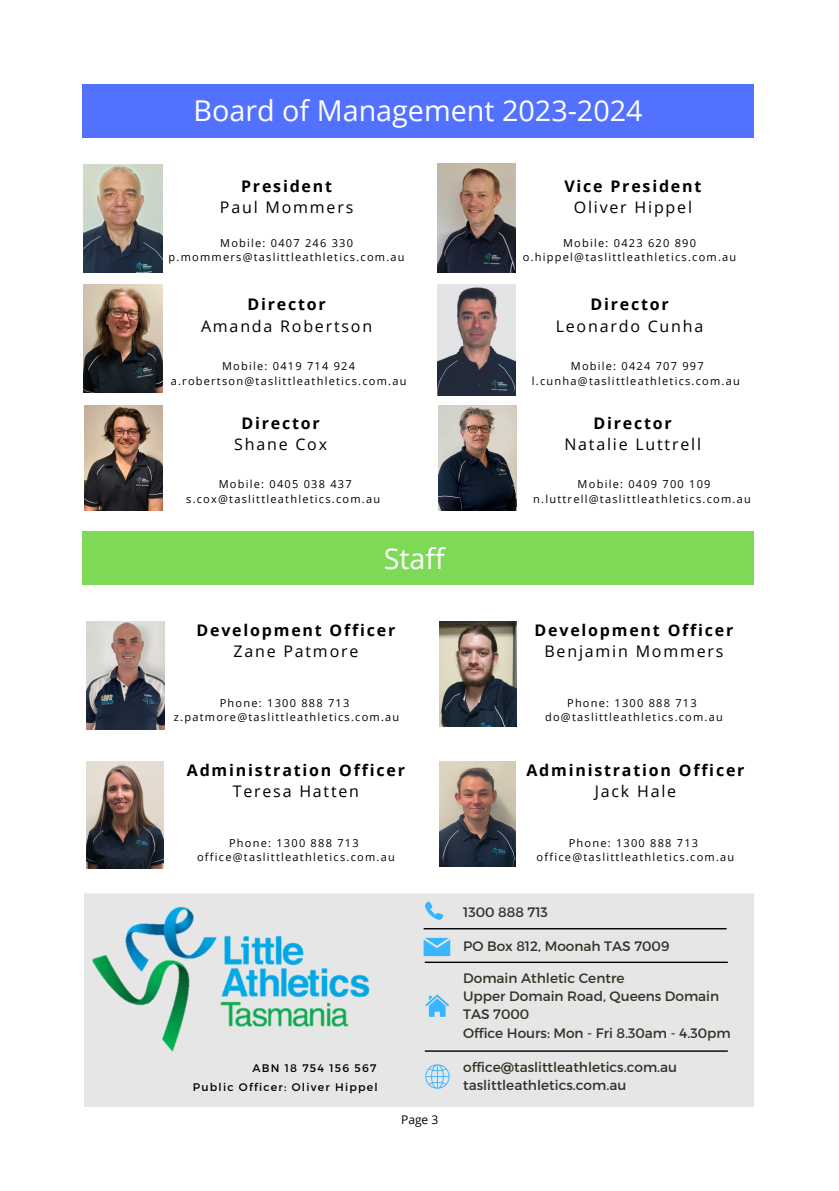
<style>
.page{position:relative;width:839px;height:1191px;background:#fff}
.page>*{position:absolute;margin:0;border:0;box-sizing:border-box;transform-origin:0 0}
.t1{font:28.8px "Open Sans";color:#fff}
.t2{font:700 16px "Open Sans";letter-spacing:.11em;color:#000}
.t3{font:16px "Open Sans";letter-spacing:.11em;color:#000}
.t4{font:13.6px "Montserrat";color:#2c3527}
.t5{font:12px "Open Sans";color:#000}
.t6{font:11px/14.6px "Open Sans";letter-spacing:.11em;color:#000;text-align:center}
.t7{font:11px "Montserrat";letter-spacing:.11em;color:#000}
</style>
<div class="page">
<div style="left:82px;top:84px;width:671px;height:53px;background:#5271ff"></div>
<div style="left:82px;top:532px;width:671px;height:53px;background:#7ed957"></div>
<div style="left:85px;top:896px;width:668px;height:210px;background:#e6e6e6"></div>
<svg style="left:425px;top:902px;width:18px;height:18px"></svg>
<hr style="left:423px;top:928px;width:303px;height:1px;background:#000">
<svg style="left:425px;top:994px;width:24px;height:23px"></svg>
<svg style="left:425px;top:1064px;width:25px;height:25px"></svg>
<svg style="left:423px;top:938px;width:27px;height:18px"></svg>
<hr style="left:425px;top:962px;width:302px;height:1px;background:#000">
<hr style="left:425px;top:1050px;width:302px;height:2px;background:#000">
<img style="left:84px;top:893px;width:297px;height:162px">
<img style="left:84px;top:164px;width:78px;height:108px">
<img style="left:84px;top:285px;width:78px;height:108px">
<img style="left:84px;top:405px;width:78px;height:105px">
<img style="left:438px;top:163px;width:78px;height:110px">
<img style="left:438px;top:285px;width:78px;height:111px">
<img style="left:87px;top:622px;width:78px;height:108px">
<img style="left:87px;top:762px;width:76px;height:106px">
<img style="left:440px;top:761px;width:76px;height:105px">
<img style="left:440px;top:622px;width:76px;height:105px">
<img style="left:438px;top:405px;width:78px;height:105px">
<p class="t1" style="left:194px;top:91px;width:450px">Board of Management 2023-2024</p>
<p class="t2" style="left:241px;top:175px;width:92px">President</p>
<p class="t3" style="left:220px;top:196px;width:135px">Paul Mommers</p>
<p class="t6" style="left:169px;top:235px;width:237px">Mobile: 0407 246 330 p.mommers@taslittleathletics.com.au</p>
<p class="t2" style="left:247px;top:293px;width:80px">Director</p>
<p class="t3" style="left:201px;top:315px;width:173px">Amanda Robertson</p>
<p class="t6" style="left:171px;top:359px;width:237px">Mobile: 0419 714 924 a.robertson@taslittleathletics.com.au</p>
<p class="t2" style="left:241px;top:412px;width:80px">Director</p>
<p class="t3" style="left:234px;top:433px;width:94px">Shane Cox</p>
<p class="t6" style="left:186px;top:476px;width:195px">Mobile: 0405 038 437 s.cox@taslittleathletics.com.au</p>
<p class="t1" style="left:384px;top:538px;width:63px">Staff</p>
<p class="t2" style="left:564px;top:175px;width:139px">Vice President</p>
<p class="t3" style="left:573px;top:196px;width:120px">Oliver Hippel</p>
<p class="t6" style="left:523px;top:235px;width:215px">Mobile: 0423 620 890 o.hippel@taslittleathletics.com.au</p>
<p class="t2" style="left:590px;top:293px;width:80px">Director</p>
<p class="t3" style="left:555px;top:315px;width:149px">Leonardo Cunha</p>
<p class="t6" style="left:532px;top:359px;width:209px">Mobile: 0424 707 997 l.cunha@taslittleathletics.com.au</p>
<p class="t2" style="left:593px;top:412px;width:80px">Director</p>
<p class="t3" style="left:564px;top:433px;width:138px">Natalie Luttrell</p>
<p class="t6" style="left:533px;top:476px;width:219px">Mobile: 0409 700 109 n.luttrell@taslittleathletics.com.au</p>
<p class="t2" style="left:196px;top:619px;width:200px">Development Officer</p>
<p class="t3" style="left:233px;top:640px;width:126px">Zane Patmore</p>
<p class="t6" style="left:220px;top:695px;width:131px">Phone: 1300 888 713</p>
<p class="t6" style="left:174px;top:710px;width:227px">z.patmore@taslittleathletics.com.au</p>
<p class="t2" style="left:187px;top:759px;width:219px">Administration Officer</p>
<p class="t3" style="left:233px;top:780px;width:128px">Teresa Hatten</p>
<p class="t6" style="left:229px;top:835px;width:131px">Phone: 1300 888 713</p>
<p class="t6" style="left:197px;top:850px;width:199px">office@taslittleathletics.com.au</p>
<p class="t7" style="left:252px;top:1061px;width:125px">ABN 18 754 156 567</p>
<p class="t2" style="left:534px;top:619px;width:200px">Development Officer</p>
<p class="t3" style="left:544px;top:640px;width:180px">Benjamin Mommers</p>
<p class="t6" style="left:567px;top:695px;width:131px">Phone: 1300 888 713</p>
<p class="t6" style="left:545px;top:710px;width:179px">do@taslittleathletics.com.au</p>
<p class="t2" style="left:526px;top:759px;width:219px">Administration Officer</p>
<p class="t3" style="left:594px;top:780px;width:83px">Jack Hale</p>
<p class="t6" style="left:568px;top:835px;width:131px">Phone: 1300 888 713</p>
<p class="t6" style="left:536px;top:850px;width:199px">office@taslittleathletics.com.au</p>
<p class="t4" style="left:463px;top:903px;width:86px">1300 888 713</p>
<p class="t4" style="left:463px;top:937px;width:208px">PO Box 812, Moonah TAS 7009</p>
<p class="t4" style="left:463px;top:969px;width:163px">Domain Athletic Centre</p>
<p class="t4" style="left:463px;top:987px;width:257px">Upper Domain Road, Queens Domain</p>
<p class="t4" style="left:463px;top:1006px;width:68px">TAS 7000</p>
<p class="t4" style="left:463px;top:1024px;width:269px">Office Hours: Mon - Fri 8.30am - 4.30pm</p>
<p class="t4" style="left:463px;top:1058px;width:215px">office@taslittleathletics.com.au</p>
<p class="t7" style="left:193px;top:1080px;width:186px">Public Officer: Oliver Hippel</p>
<p class="t4" style="left:463px;top:1076px;width:165px">taslittleathletics.com.au</p>
<p class="t5" style="left:401px;top:1111px;width:39px">Page 3</p>
</div>
